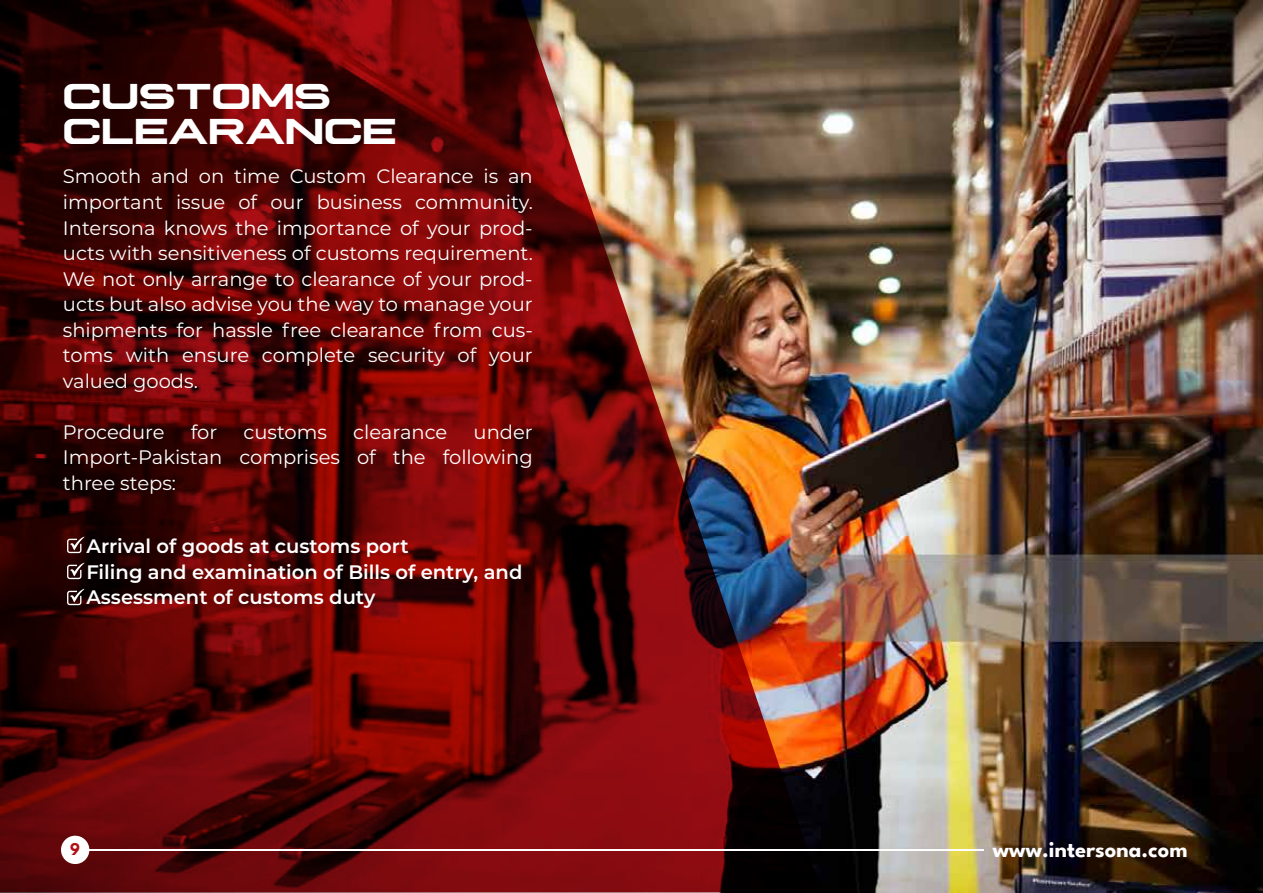
<style>
.page{position:relative;width:1263px;height:893px;background:#fff}
.page>*{position:absolute;margin:0;border:0;box-sizing:border-box;transform-origin:0 0}
.t1{font:700 37.5px/34.5px "Plateia";color:#fff}
.t2{font:700 22.5px "League Spartan";color:#fff}
.t3{font:19.5px/25.5px "Montserrat";color:#fff;text-align:justify}
.t4{font:600 19.5px/25.5px "Montserrat";color:#fff}
.t5{font:700 18px "League Spartan";color:#b00f15}
</style>
<div class="page">
<img style="left:0;top:0;width:1263px;height:893px">
<img style="left:0;top:0;width:822px;height:892px">
<hr style="left:75px;top:849px;width:908px;height:1px;background:#fff">
<div style="left:61px;top:836px;width:28px;height:28px;background:#fff;border-radius:50%"></div>
<svg style="left:67px;top:537px;width:17px;height:16px"></svg>
<svg style="left:67px;top:563px;width:17px;height:16px"></svg>
<svg style="left:67px;top:589px;width:17px;height:16px"></svg>
<h1 class="t1" style="left:63px;top:79px;width:335px">CUSTOMS<br>CLEARANCE</h1>
<p class="t3" style="left:63px;top:163px;width:471px">Smooth and on time Custom Clearance is an important issue of our business community.<br>Intersona knows the importance of your prod&shy;ucts with sensitiveness of customs requirement.<br>We not only arrange to clearance of your prod&shy;ucts but also advise you the way to manage your shipments for hassle free clearance from cus&shy;toms with ensure complete security of your valued goods.</p>
<p class="t3" style="left:63px;top:418px;width:103px">Procedure</p>
<p class="t3" style="left:191px;top:418px;width:28px">for</p>
<p class="t3" style="left:243px;top:418px;width:85px">customs</p>
<p class="t3" style="left:353px;top:418px;width:96px">clearance</p>
<p class="t3" style="left:63px;top:418px;width:471px;text-indent:411px">under Import-Pakistan comprises of the following three steps:</p>
<p class="t4" style="left:86px;top:533px;width:437px">Arrival of goods at customs port<br>Filing and examination of Bills of entry, and<br>Assessment of customs duty</p>
<p class="t5" style="left:70px;top:835px;width:12px">9</p>
<p class="t2" style="left:993px;top:832px;width:196px">www.intersona.com</p>
</div>
